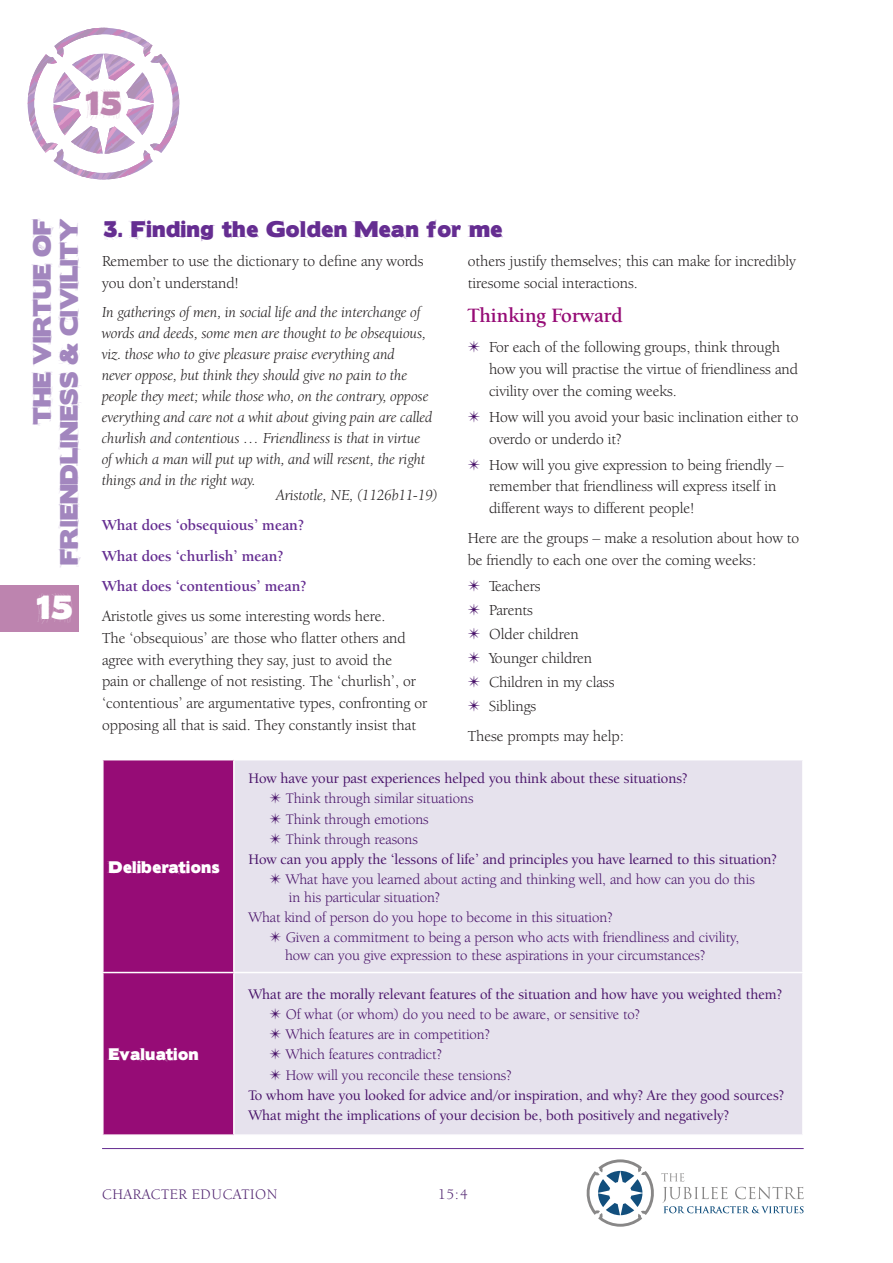
<style>
.page{position:relative;width:893px;height:1263px;background:#fff}
.page>*{position:absolute;margin:0;border:0;box-sizing:border-box;transform-origin:0 0}
.t1{font:30px "Boris Black Bloxx Dirty";color:#fff}
.t2{font:30px "Boris Black Bloxx Dirty";color:#bd84af}
.t3{font:22.5px/27px "Boris Black Bloxx Dirty";letter-spacing:-.005em;color:#a286be;text-align:right}
.I_Sub_Title_LP{font:700 21px "Berkeley Oldstyle IT Cby BT";color:#960c76}
.I_Session___LP{font:20.25px "Boris Black Bloxx Dirty";letter-spacing:.04em;color:#652d91}
.I_body_-_no_indent{font:15.75px/21.8px "Berkeley Oldstyle IT Cby BT";color:#231f20}
.I_body_-_no_indent-2{font:italic 15.75px/21px "Berkeley Oldstyle IT Cby BT";color:#231f20}
.I_Body_Text_LP{font:15.75px/21.8px "Berkeley Oldstyle IT Cby BT";color:#231f20}
.I_Body_Text_LP-2{font:700 15.75px "Berkeley Oldstyle IT Cby BT";color:#652d91}
.I_Body_Text_LP-3{font:15px/18px "Berkeley Oldstyle IT Cby BT";color:#481269}
.I_Body_Text_LP-4{font:500 15px "Berkeley Oldstyle IT Cby BT";color:#481269}
.I_Session___LP-2{font:15px "Boris Black Bloxx Dirty";letter-spacing:.04em;color:#fff}
.t4{font:15px "Berkeley Oldstyle IT Cby BT";letter-spacing:.04em;color:#522671}
</style>
<div class="page">
<div style="left:0;top:585px;width:79px;height:46px;background:#bd84af"></div>
<svg style="left:27px;top:28px;width:153px;height:151px"></svg>
<svg style="left:586px;top:1159px;width:218px;height:68px"></svg>
<hr style="left:102px;top:1148px;width:702px;height:1px;background:#652d91">
<div style="left:104px;top:760px;width:129px;height:374px;background:#960c76"></div>
<div style="left:235px;top:760px;width:567px;height:374px;background:#e6e2ed"></div>
<hr style="left:102px;top:972px;width:132px;height:1px;background:#fff">
<hr style="left:234px;top:972px;width:570px;height:1px;background:#fff">
<svg style="left:270px;top:793px;width:11px;height:10px"></svg>
<svg style="left:270px;top:813px;width:11px;height:11px"></svg>
<svg style="left:270px;top:833px;width:11px;height:11px"></svg>
<svg style="left:270px;top:873px;width:11px;height:11px"></svg>
<svg style="left:270px;top:931px;width:11px;height:11px"></svg>
<svg style="left:270px;top:1008px;width:11px;height:11px"></svg>
<svg style="left:270px;top:1028px;width:11px;height:11px"></svg>
<svg style="left:270px;top:1049px;width:11px;height:10px"></svg>
<svg style="left:270px;top:1069px;width:11px;height:11px"></svg>
<h1 class="t2" style="left:85px;top:87px;width:38px">15</h1>
<h2 class="t3" style="left:29px;top:565px;width:350px;rotate:-90deg">THE VIRTUE OF<br>FRIENDLINESS &amp; CIVILITY</h2>
<h1 class="t1" style="left:37px;top:591px;width:38px">15</h1>
<p class="I_Session___LP" style="left:104px;top:218px;width:401px">3. Finding the Golden Mean for me</p>
<p class="I_body_-_no_indent" style="left:102px;top:250px;width:323px">Remember to use the dictionary to define any words you don’t understand!</p>
<p class="I_body_-_no_indent-2" style="left:102px;top:301px;width:332px">In gatherings of men, in social life and the interchange of words and deeds, some men are thought to be obsequious, viz. those who to give pleasure praise everything and<br>never oppose, but think they should give no pain to the people they meet; while those who, on the contrary, oppose everything and care not a whit about giving pain are called churlish and contentious … Friendliness is that in virtue of which a man will put up with, and will resent, the right things and in the right way.</p>
<p class="I_body_-_no_indent-2" style="left:276px;top:484px;width:163px">Aristotle, NE, (1126b11-19)</p>
<p class="I_Body_Text_LP-2" style="left:102px;top:516px;width:203px">What does ‘obsequious’ mean?</p>
<p class="I_Body_Text_LP-2" style="left:102px;top:546px;width:183px">What does ‘churlish’ mean?</p>
<p class="I_Body_Text_LP-2" style="left:102px;top:576px;width:206px">What does ‘contentious’ mean?</p>
<p class="I_body_-_no_indent" style="left:102px;top:605px;width:326px">Aristotle gives us some interesting words here.<br>The ‘obsequious’ are those who flatter others and agree with everything they say, just to avoid the<br>pain or challenge of not resisting. The ‘churlish’, or ‘contentious’ are argumentative types, confronting or opposing all that is said. They constantly insist that</p>
<p class="I_body_-_no_indent" style="left:468px;top:250px;width:330px">others justify themselves; this can make for incredibly tiresome social interactions.</p>
<p class="I_Sub_Title_LP" style="left:468px;top:303px;width:156px">Thinking Forward</p>
<p class="I_Body_Text_LP" style="left:489px;top:336px;width:311px">For each of the following groups, think through how you will practise the virtue of friendliness and civility over the coming weeks.</p>
<p class="I_Body_Text_LP" style="left:489px;top:406px;width:311px">How will you avoid your basic inclination either to overdo or underdo it?</p>
<p class="I_Body_Text_LP" style="left:489px;top:454px;width:296px">How will you give expression to being friendly – remember that friendliness will express itself in different ways to different people!</p>
<p class="I_body_-_no_indent" style="left:468px;top:527px;width:333px">Here are the groups – make a resolution about how to be friendly to each one over the coming weeks:</p>
<p class="I_Body_Text_LP" style="left:489px;top:575px;width:53px">Teachers</p>
<p class="I_Body_Text_LP" style="left:489px;top:599px;width:46px">Parents</p>
<p class="I_Body_Text_LP" style="left:489px;top:623px;width:91px">Older children</p>
<p class="I_Body_Text_LP" style="left:489px;top:647px;width:105px">Younger children</p>
<p class="I_Body_Text_LP" style="left:489px;top:671px;width:127px">Children in my class</p>
<p class="I_Body_Text_LP" style="left:489px;top:694px;width:49px">Siblings</p>
<p class="I_body_-_no_indent" style="left:468px;top:725px;width:158px">These prompts may help:</p>
<p class="I_Session___LP-2" style="left:109px;top:859px;width:112px">Deliberations</p>
<p class="I_Session___LP-2" style="left:109px;top:1046px;width:91px">Evaluation</p>
<p class="I_Body_Text_LP-4" style="left:248px;top:769px;width:441px">How have your past experiences helped you think about these situations?</p>
<p class="I_Body_Text_LP-3" style="left:286px;top:789px;width:189px">Think through similar situations</p>
<p class="I_Body_Text_LP-3" style="left:286px;top:810px;width:145px">Think through emotions</p>
<p class="I_Body_Text_LP-3" style="left:286px;top:830px;width:134px">Think through reasons</p>
<p class="I_Body_Text_LP-4" style="left:248px;top:850px;width:530px">How can you apply the ‘lessons of life’ and principles you have learned to this situation?</p>
<p class="I_Body_Text_LP-3" style="left:286px;top:870px;width:471px">What have you learned about acting and thinking well, and how can you do this in his particular situation?</p>
<p class="I_Body_Text_LP-3" style="left:248px;top:908px;width:366px">What kind of person do you hope to become in this situation?</p>
<p class="I_Body_Text_LP-3" style="left:285px;top:928px;width:456px">Given a commitment to being a person who acts with friendliness and civility, how can you give expression to these aspirations in your circumstances?</p>
<p class="I_Body_Text_LP-4" style="left:248px;top:985px;width:535px">What are the morally relevant features of the situation and how have you weighted them?</p>
<p class="I_Body_Text_LP-3" style="left:286px;top:1005px;width:356px">Of what (or whom) do you need to be aware, or sensitive to?</p>
<p class="I_Body_Text_LP-3" style="left:286px;top:1025px;width:206px">Which features are in competition?</p>
<p class="I_Body_Text_LP-3" style="left:286px;top:1045px;width:158px">Which features contradict?</p>
<p class="I_Body_Text_LP-3" style="left:286px;top:1066px;width:227px">How will you reconcile these tensions?</p>
<p class="I_Body_Text_LP-4" style="left:248px;top:1086px;width:537px">To whom have you looked for advice and/or inspiration, and why? Are they good sources?</p>
<p class="I_Body_Text_LP-4" style="left:248px;top:1106px;width:482px">What might the implications of your decision be, both positively and negatively?</p>
<p class="t4" style="left:102px;top:1185px;width:177px">CHARACTER EDUCATION</p>
<p class="t4" style="left:438px;top:1185px;width:31px">15:4</p>
</div>
